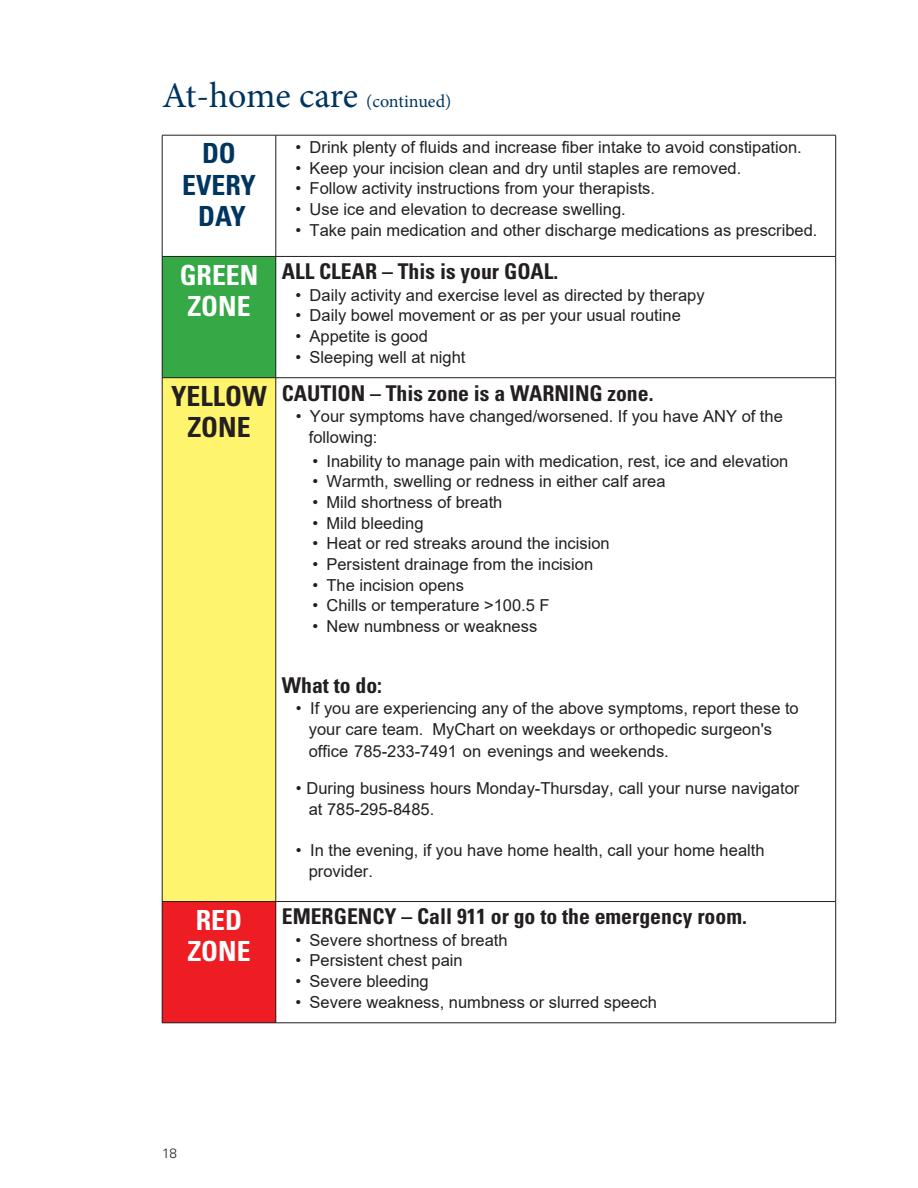
<style>
.page{position:relative;width:918px;height:1188px;background:#fff}
.page>*{position:absolute;margin:0;border:0;box-sizing:border-box;transform-origin:0 0}
.t1{font:36px "Minion Pro";letter-spacing:-.01em;color:#003560}
.t2{font:700 condensed 27.75px/31.5px "Univers";color:#fff}
.t3{font:700 condensed 27.75px/31.5px "Univers";color:#003560;text-align:center}
.t4{font:700 condensed 27.75px/31.5px "Univers";color:#231f20;text-align:center}
.t5{font:700 condensed 21.75px "Univers";color:#231f20}
.t6{font:16.5px/21.3px "Arial";color:#231f20}
.t7{font:300 13.5px "Univers";color:#231f20}
.s1{font-size:18px}
</style>
<div class="page">
<div style="left:162px;top:256px;width:114px;height:122px;background:#34a945"></div>
<div style="left:162px;top:378px;width:114px;height:524px;background:#fff46d"></div>
<div style="left:162px;top:902px;width:114px;height:121px;background:#ee1d23"></div>
<hr style="left:162px;top:135px;width:114px;height:1px;background:#231f20">
<hr style="left:162px;top:135px;width:1px;height:121px;background:#231f20">
<hr style="left:276px;top:135px;width:560px;height:1px;background:#231f20">
<hr style="left:276px;top:135px;width:1px;height:121px;background:#231f20">
<hr style="left:835px;top:135px;width:1px;height:121px;background:#231f20">
<hr style="left:162px;top:256px;width:114px;height:1px;background:#231f20">
<hr style="left:162px;top:257px;width:1px;height:121px;background:#231f20">
<hr style="left:276px;top:256px;width:560px;height:1px;background:#231f20">
<hr style="left:276px;top:257px;width:1px;height:121px;background:#231f20">
<hr style="left:835px;top:257px;width:1px;height:121px;background:#231f20">
<hr style="left:162px;top:377px;width:114px;height:1px;background:#231f20">
<hr style="left:162px;top:378px;width:1px;height:523px;background:#231f20">
<hr style="left:276px;top:377px;width:560px;height:1px;background:#231f20">
<hr style="left:276px;top:378px;width:1px;height:523px;background:#231f20">
<hr style="left:835px;top:378px;width:1px;height:523px;background:#231f20">
<hr style="left:162px;top:901px;width:114px;height:1px;background:#231f20">
<hr style="left:162px;top:902px;width:1px;height:121px;background:#231f20">
<hr style="left:276px;top:901px;width:560px;height:1px;background:#231f20">
<hr style="left:276px;top:902px;width:1px;height:121px;background:#231f20">
<hr style="left:835px;top:902px;width:1px;height:121px;background:#231f20">
<hr style="left:162px;top:1023px;width:114px;height:1px;background:#231f20">
<hr style="left:276px;top:1023px;width:560px;height:1px;background:#231f20">
<h1 class="t1" style="left:162px;top:72px;width:291px">At-home care <span class="s1">(continued)</span></h1>
<p class="t6" style="left:295px;top:137px;width:508px">• Drink plenty of fluids and increase fiber intake to avoid constipation.</p>
<p class="t6" style="left:295px;top:157px;width:447px">• Keep your incision clean and dry until staples are removed.</p>
<p class="t6" style="left:295px;top:178px;width:361px">• Follow activity instructions from your therapists.</p>
<p class="t6" style="left:295px;top:199px;width:332px">• Use ice and elevation to decrease swelling.</p>
<p class="t6" style="left:295px;top:219px;width:523px">• Take pain medication and other discharge medications as prescribed.</p>
<h2 class="t3" style="left:182px;top:137px;width:75px">DO<br>EVERY<br>DAY</h2>
<h2 class="t2" style="left:180px;top:258px;width:80px">GREEN<br>ZONE</h2>
<h3 class="t5" style="left:282px;top:258px;width:278px">ALL CLEAR – This is your GOAL.</h3>
<p class="t6" style="left:296px;top:284px;width:411px">• Daily activity and exercise level as directed by therapy</p>
<p class="t6" style="left:296px;top:305px;width:387px">• Daily bowel movement or as per your usual routine</p>
<p class="t6" style="left:296px;top:326px;width:134px">• Appetite is good</p>
<p class="t6" style="left:296px;top:346px;width:171px">• Sleeping well at night</p>
<h2 class="t4" style="left:171px;top:380px;width:97px">YELLOW<br>ZONE</h2>
<h3 class="t5" style="left:282px;top:379px;width:373px">CAUTION – This zone is a WARNING zone.</h3>
<p class="t6" style="left:309px;top:405px;width:476px;text-indent:-13px">• Your symptoms have changed/worsened. If you have ANY of the following:</p>
<p class="t6" style="left:312px;top:450px;width:478px">• Inability to manage pain with medication, rest, ice and elevation</p>
<p class="t6" style="left:312px;top:471px;width:355px">• Warmth, swelling or redness in either calf area</p>
<p class="t6" style="left:312px;top:492px;width:192px">• Mild shortness of breath</p>
<p class="t6" style="left:312px;top:512px;width:113px">• Mild bleeding</p>
<p class="t6" style="left:312px;top:533px;width:299px">• Heat or red streaks around the incision</p>
<p class="t6" style="left:312px;top:554px;width:282px">• Persistent drainage from the incision</p>
<p class="t6" style="left:312px;top:574px;width:153px">• The incision opens</p>
<p class="t6" style="left:312px;top:595px;width:239px">• Chills or temperature &gt;100.5 F</p>
<p class="t6" style="left:312px;top:616px;width:226px">• New numbness or weakness</p>
<h2 class="t2" style="left:187px;top:904px;width:65px;text-align:center">RED<br>ZONE</h2>
<h3 class="t5" style="left:282px;top:672px;width:102px">What to do:</h3>
<p class="t6" style="left:309px;top:698px;width:492px;text-indent:-13px">• If you are experiencing any of the above symptoms, report these to your care team. MyChart on weekdays or orthopedic surgeon's office 785-233-7491 on evenings and weekends.</p>
<p class="t6" style="left:309px;top:778px;width:492px;text-indent:-13px">• During business hours Monday-Thursday, call your nurse navigator at 785-295-8485.</p>
<p class="t6" style="left:309px;top:839px;width:457px;text-indent:-13px">• In the evening, if you have home health, call your home health provider.</p>
<h3 class="t5" style="left:282px;top:903px;width:467px">EMERGENCY – Call 911 or go to the emergency room.</h3>
<p class="t6" style="left:295px;top:929px;width:214px">• Severe shortness of breath</p>
<p class="t6" style="left:295px;top:950px;width:169px">• Persistent chest pain</p>
<p class="t6" style="left:295px;top:971px;width:135px">• Severe bleeding</p>
<p class="t6" style="left:295px;top:991px;width:363px">• Severe weakness, numbness or slurred speech</p>
<p class="t7" style="left:162px;top:1145px;width:17px">18</p>
</div>
